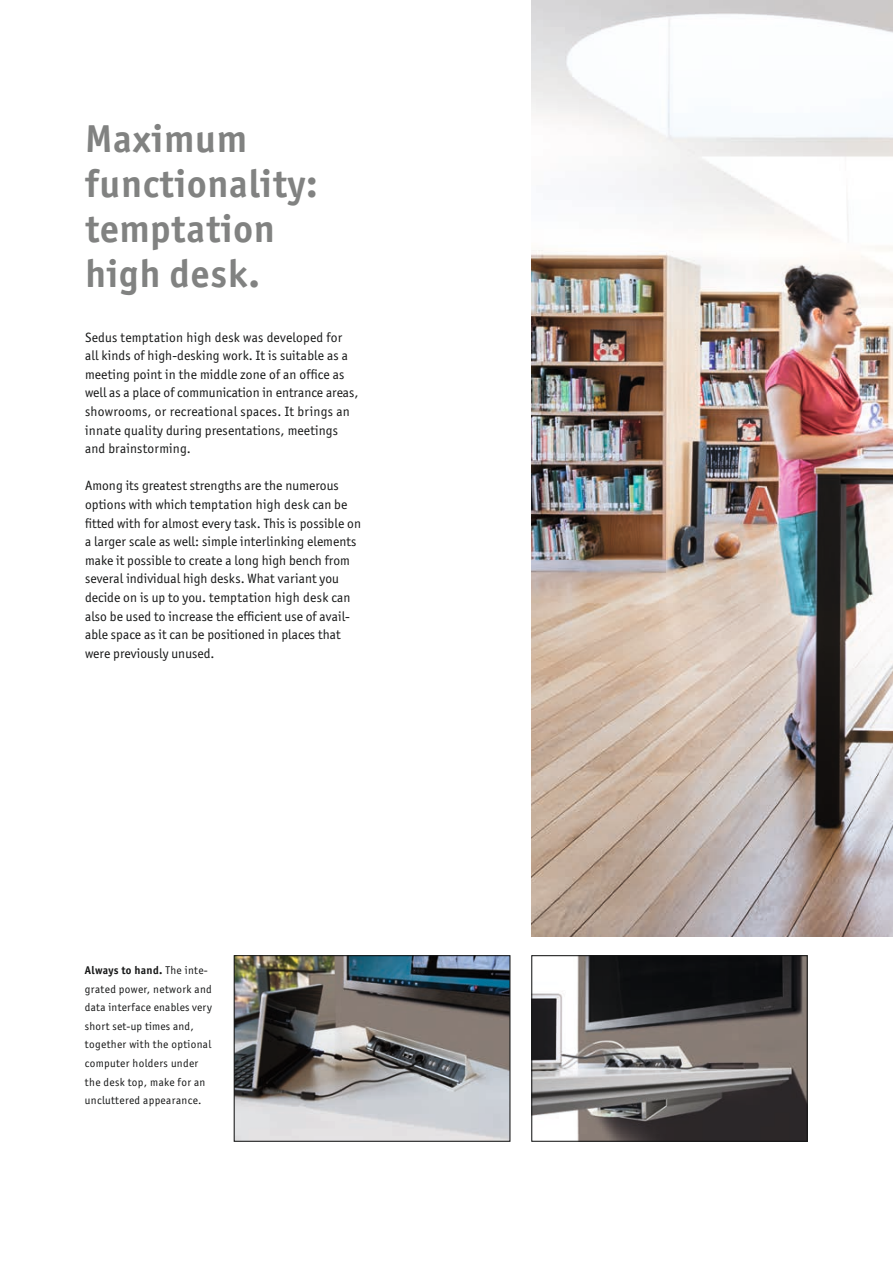
<style>
.page{position:relative;width:893px;height:1263px;background:#fff}
.page>*{position:absolute;margin:0;border:0;box-sizing:border-box;transform-origin:0 0}
.t1{font:700 39px/45px "Officina San Itc T";letter-spacing:.02em;color:#818281}
.t2{font:13.5px/18.6px "Officina San Itc T";letter-spacing:.005em;color:#151616}
.t3{font:11.25px/18.6px "Officina San Itc T";letter-spacing:.03em;color:#151616}
.s1{font-weight:700}
</style>
<div class="page">
<img style="left:531px;top:0;width:362px;height:937px">
<img style="left:533px;top:957px;width:273px;height:183px">
<div style="left:531px;top:955px;width:277px;height:187px;border:1px solid #151616"></div>
<img style="left:236px;top:957px;width:272px;height:183px">
<div style="left:234px;top:955px;width:276px;height:187px;border:1px solid #151616"></div>
<h1 class="t1" style="left:85px;top:116px;width:234px">Maximum functionality: temptation high desk.</h1>
<p class="t2" style="left:85px;top:328px;width:275px">Sedus temptation high desk was developed for all kinds of high-desking work. It is suitable as a meeting point in the middle zone of an office as well as a place of communication in entrance areas, showrooms, or recreational spaces. It brings an innate quality during presentations, meetings and brainstorming.</p>
<p class="t2" style="left:85px;top:476px;width:277px">Among its greatest strengths are the numerous options with which temptation high desk can be fitted with for almost every task. This is possible on a larger scale as well: simple interlinking elements make it possible to create a long high bench from several individual high desks. What variant you decide on is up to you. temptation high desk can also be used to increase the efficient use of avail&shy;able space as it can be positioned in places that were previously unused.</p>
<p class="t3" style="left:85px;top:961px;width:128px"><span class="s1">Always to hand.</span> The inte&shy;grated power, network and data interface enables very short set-up times and, together with the optional computer holders under the desk top, make for an uncluttered appearance.</p>
</div>
